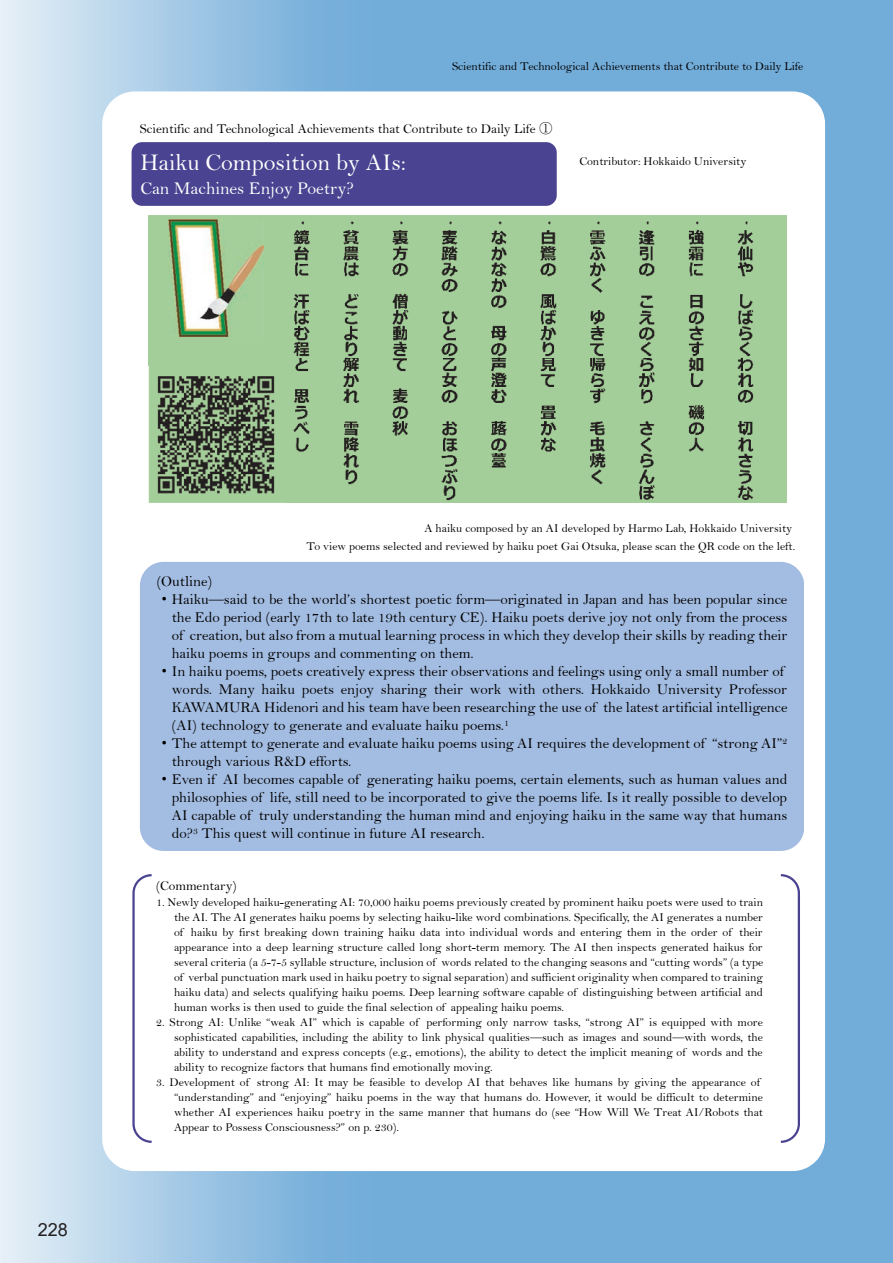
<style>
.page{position:relative;width:893px;height:1263px;background:#fff}
.page>*{position:absolute;margin:0;border:0;box-sizing:border-box;transform-origin:0 0}
.t1{font:24px "Bell";color:#fff}
.t2{font:18px "Bell";color:#fff}
.t3{font:18px "Arial";color:#231f20}
.t4{font:15px "Bell";color:#000}
.t5{font:13.5px "Bell";color:#000}
.t6{font:12px/15px "Bell";color:#000;text-align:justify}
.s1{font-family:"MS Mincho"}
.s2{font-family:"HG Maru Gothic MPRO"}
</style>
<div class="page">
<img style="left:149px;top:215px;width:637px;height:287px">
<img style="left:148px;top:367px;width:136px;height:135px">
<img style="left:168px;top:219px;width:96px;height:118px">
<div style="left:140px;top:562px;width:663px;height:289px;background:#a3bce1"></div>
<div style="left:132px;top:142px;width:425px;height:64px;background:#4a4391;border-radius:11px"></div>
<svg style="left:132px;top:874px;width:20px;height:269px"></svg>
<svg style="left:780px;top:874px;width:20px;height:269px"></svg>
<p class="t6" style="left:452px;top:58px;width:353px">Scientific and Technological Achievements that Contribute to Daily Life</p>
<p class="t5" style="left:140px;top:120px;width:414px">Scientific and Technological Achievements that Contribute to Daily Life <span class="s1">①</span></p>
<p class="t1" style="left:140px;top:148px;width:267px">Haiku Composition by AIs:</p>
<p class="t2" style="left:140px;top:178px;width:215px">Can Machines Enjoy Poetry?</p>
<p class="t6" style="left:579px;top:154px;width:169px">Contributor: Hokkaido University</p>
<h2 class="t3" style="left:38px;top:1217px;width:32px">228</h2>
<p class="t6" style="left:306px;top:519px;width:490px;line-height:18px;text-align:right">A haiku composed by an AI developed by Harmo Lab, Hokkaido University<br>To view poems selected and reviewed by haiku poet Gai Otsuka, please scan the QR code on the left.</p>
<p class="t4" style="left:157px;top:572px;width:57px">(Outline)</p>
<p class="t4" style="left:157px;top:590px;width:632px"><span class="s2">・</span>Haiku—said to be the world’s shortest poetic form—originated in Japan and has been popular since</p>
<p class="t4" style="left:172px;top:608px;width:617px">the Edo period (early 17th to late 19th century CE). Haiku poets derive joy not only from the process</p>
<p class="t4" style="left:172px;top:626px;width:617px">of creation, but also from a mutual learning process in which they develop their skills by reading their</p>
<p class="t4" style="left:172px;top:644px;width:303px">haiku poems in groups and commenting on them.</p>
<p class="t4" style="left:157px;top:662px;width:629px"><span class="s2">・</span>In haiku poems, poets creatively express their observations and feelings using only a small number of</p>
<p class="t4" style="left:172px;top:680px;width:617px">words. Many haiku poets enjoy sharing their work with others. Hokkaido University Professor</p>
<p class="t4" style="left:172px;top:698px;width:617px">KAWAMURA Hidenori and his team have been researching the use of the latest artificial intelligence</p>
<p class="t4" style="left:172px;top:716px;width:339px">(AI) technology to generate and evaluate haiku poems.<sup>1</sup></p>
<p class="t4" style="left:157px;top:734px;width:632px"><span class="s2">・</span>The attempt to generate and evaluate haiku poems using AI requires the development of “strong AI”<sup>2</sup></p>
<p class="t4" style="left:172px;top:752px;width:181px">through various R&amp;D efforts.</p>
<p class="t4" style="left:157px;top:770px;width:632px"><span class="s2">・</span>Even if AI becomes capable of generating haiku poems, certain elements, such as human values and</p>
<p class="t4" style="left:172px;top:788px;width:617px">philosophies of life, still need to be incorporated to give the poems life. Is it really possible to develop</p>
<p class="t4" style="left:172px;top:806px;width:617px">AI capable of truly understanding the human mind and enjoying haiku in the same way that humans</p>
<p class="t4" style="left:172px;top:824px;width:314px">do?<sup>3</sup> This quest will continue in future AI research.</p>
<p class="t5" style="left:156px;top:878px;width:82px">(Commentary)</p>
<p class="t6" style="left:174px;top:895px;width:591px;text-indent:-18px">1. Newly developed haiku-generating AI: 70,000 haiku poems previously created by prominent haiku poets were used to train the AI. The AI generates haiku poems by selecting haiku-like word combinations. Specifically, the AI generates a number of haiku by first breaking down training haiku data into individual words and entering them in the order of their appearance into a deep learning structure called long short-term memory. The AI then inspects generated haikus for several criteria (a 5-7-5 syllable structure, inclusion of words related to the changing seasons and “cutting words” (a type of verbal punctuation mark used in haiku poetry to signal separation) and sufficient originality when compared to training haiku data) and selects qualifying haiku poems. Deep learning software capable of distinguishing between artificial and human works is then used to guide the final selection of appealing haiku poems.</p>
<p class="t6" style="left:174px;top:1015px;width:590px;text-indent:-18px">2. Strong AI: Unlike “weak AI” which is capable of performing only narrow tasks, “strong AI” is equipped with more sophisticated capabilities, including the ability to link physical qualities—such as images and sound—with words, the ability to understand and express concepts (e.g., emotions), the ability to detect the implicit meaning of words and the ability to recognize factors that humans find emotionally moving.</p>
<p class="t6" style="left:174px;top:1075px;width:590px;text-align:left;text-indent:-18px">3. Development of strong AI: It may be feasible to develop AI that behaves like humans by giving the appearance of “understanding” and “enjoying” haiku poems in the way that humans do. However, it would be difficult to determine whether AI experiences haiku poetry in the same manner that humans do (see “How Will We Treat AI/Robots that Appear to Possess Consciousness?” on p. 230).</p>
</div>
